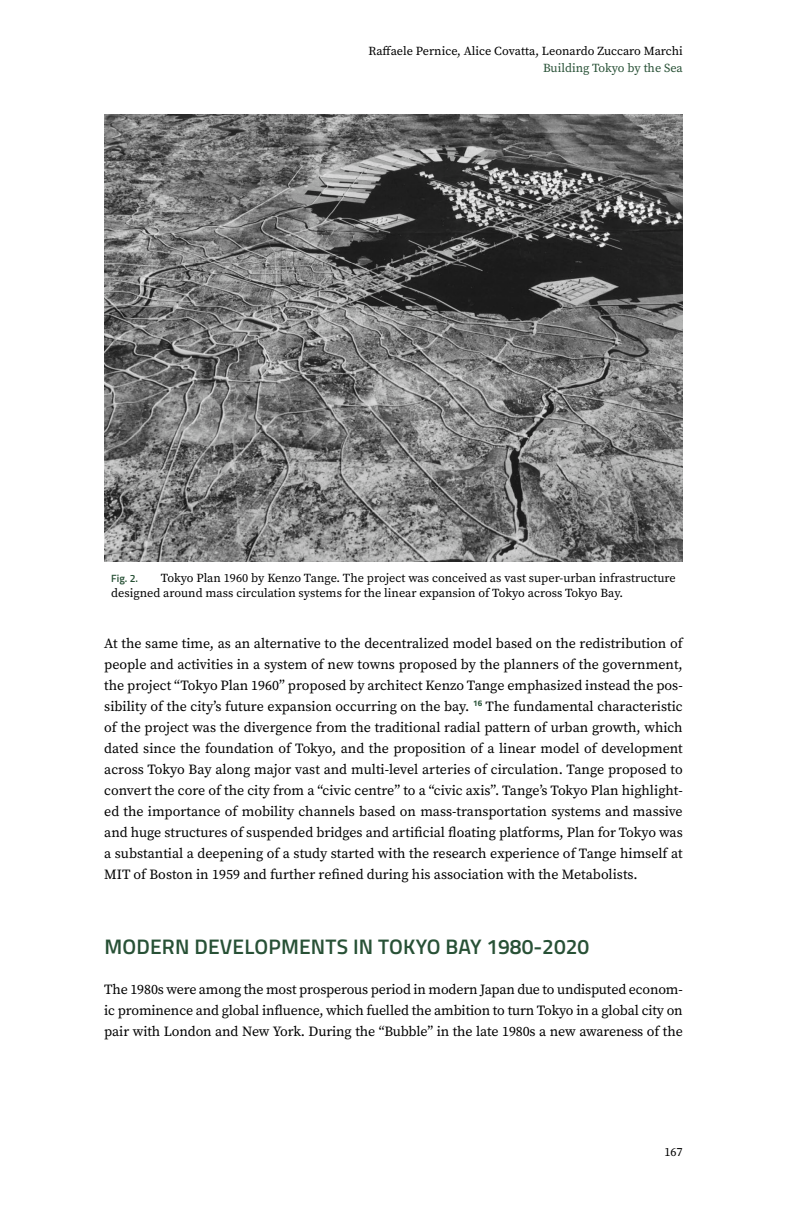
<style>
.page{position:relative;width:797px;height:1206px;background:#fff}
.page>*{position:absolute;margin:0;border:0;box-sizing:border-box;transform-origin:0 0}
.t1{font:600 21px "Titillium Web";letter-spacing:.01em;color:#285136}
.t2{font:14px/21px "Source Serif Pro";letter-spacing:-.01em;color:#000;text-align:justify}
.t3{font:12.25px/14.7px "Source Serif Pro";color:#000}
.t4{font:12.25px "Source Serif Pro";color:#285136}
.t5{font:600 10.5px "Titillium Web";color:#285136}
</style>
<div class="page">
<img style="left:104px;top:114px;width:578px;height:447px">
<p class="t3" style="left:368px;top:43px;width:316px">Raffaele Pernice, Alice Covatta, Leonardo Zuccaro Marchi</p>
<p class="t4" style="left:543px;top:60px;width:141px">Building Tokyo by the Sea</p>
<p class="t3" style="left:111px;top:571px;width:565px;text-indent:50px">Tokyo Plan 1960 by Kenzo Tange. The project was conceived as vast super-urban infrastructure designed around mass circulation systems for the linear expansion of Tokyo across Tokyo Bay.</p>
<p class="t2" style="left:104px;top:632px;width:579px">At the same time, as an alternative to the decentralized model based on the redistribution of people and activities in a system of new towns proposed by the planners of the government, the project “Tokyo Plan 1960” proposed by architect Kenzo Tange emphasized instead the pos&shy;sibility of the city’s future expansion occurring on the bay. <sup>16</sup> The fundamental characteristic of the project was the divergence from the traditional radial pattern of urban growth, which dated since the foundation of Tokyo, and the proposition of a linear model of development across Tokyo Bay along major vast and multi-level arteries of circulation. Tange proposed to convert the core of the city from a “civic centre” to a “civic axis”. Tange’s Tokyo Plan highlight&shy;ed the importance of mobility channels based on mass-transportation systems and massive and huge structures of suspended bridges and artificial floating platforms, Plan for Tokyo was a substantial a deepening of a study started with the research experience of Tange himself at MIT of Boston in 1959 and further refined during his association with the Metabolists.</p>
<p class="t5" style="left:111px;top:570px;width:28px">Fig. 2.</p>
<h1 class="t1" style="left:104px;top:930px;width:486px">MODERN DEVELOPMENTS IN TOKYO BAY 1980-2020</h1>
<p class="t2" style="left:104px;top:979px;width:579px">The 1980s were among the most prosperous period in modern Japan due to undisputed econom&shy;ic prominence and global influence, which fuelled the ambition to turn Tokyo in a global city on pair with London and New York. During the “Bubble” in the late 1980s a new awareness of the</p>
<p class="t3" style="left:664px;top:1144px;width:20px">167</p>
</div>
